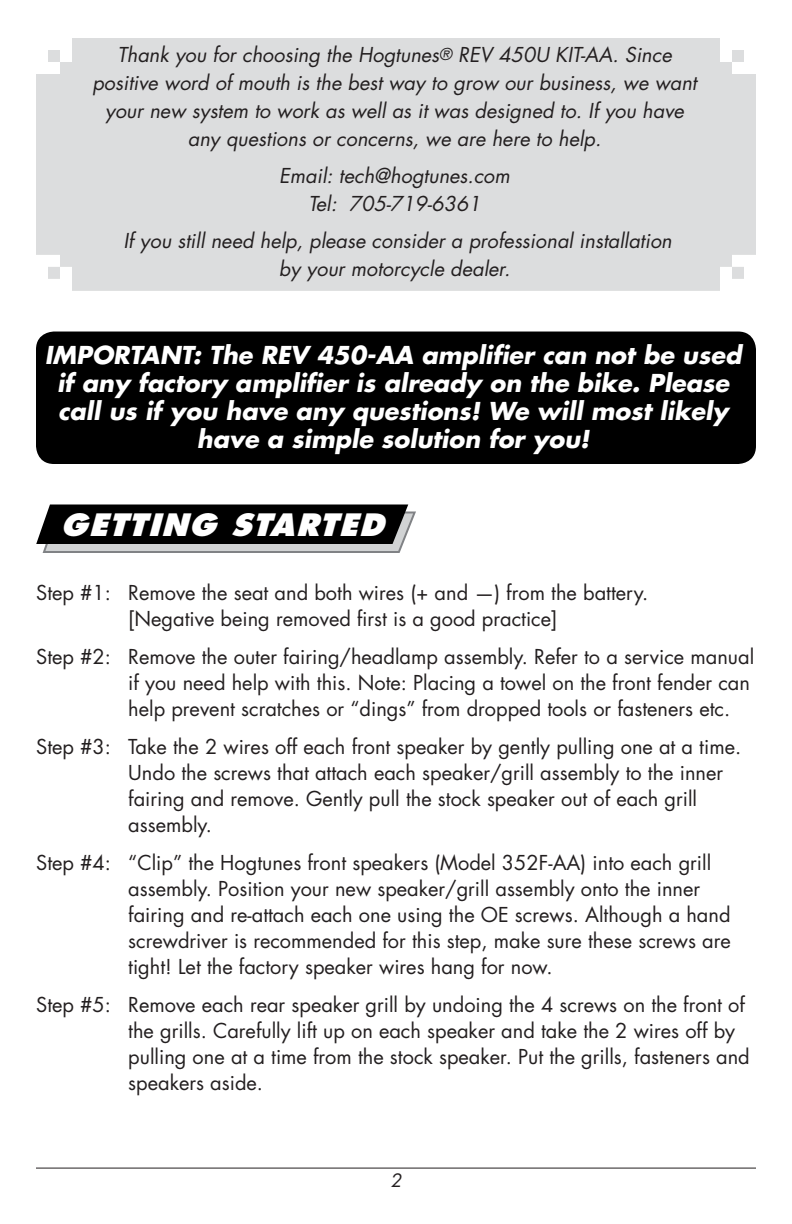
<style>
.page{position:relative;width:792px;height:1224px;background:#fff}
.page>*{position:absolute;margin:0;border:0;box-sizing:border-box;transform-origin:0 0}
.t1{font:italic 800 30px "Futura";color:#fff}
.t2{font:italic 700 24px/28px "Futura";color:#fff;text-align:center}
.t3{font:20px/26px "Futura";color:#231f20}
.t4{font:italic 20px/28px "Futura";color:#231f20;text-align:center}
.t5{font:italic 18px "Futura";color:#231f20}
.s1{font-size:16px}
</style>
<div class="page">
<div style="left:36px;top:332px;width:720px;height:132px;background:#000;border-radius:18px"></div>
<div style="left:36px;top:38px;width:720px;height:253px;background:#dcddde"></div>
<svg style="left:36px;top:504px;width:380px;height:49px;background:#313132"></svg>
<hr style="left:36px;top:1168px;width:720px;height:1px;background:#231f20">
<p class="t4" style="left:92px;top:41px;width:606px">Thank you for choosing the Hogtunes<span class="s1">®</span> REV 450U KIT-AA. Since positive word of mouth is the best way to grow our business, we want your new system to work as well as it was designed to. If you have any questions or concerns, we are here to help.</p>
<p class="t4" style="left:279px;top:162px;width:232px">Email: tech@hogtunes.com<br>Tel: 705-719-6361</p>
<p class="t4" style="left:123px;top:227px;width:550px">If you still need help, please consider a professional installation by your motorcycle dealer.</p>
<p class="t2" style="left:45px;top:341px;width:698px">Important: The REV 450-AA amplifier can not be used if any factory amplifier is already on the bike. Please call us if you have any questions! We will most likely have a simple solution for you!</p>
<h1 class="t1" style="left:60px;top:506px;width:335px">GETTING STARTED</h1>
<p class="t3" style="left:36px;top:580px;width:613px;text-align:center">Step #1: Remove the seat and both wires (+ and —) from the battery. [Negative being removed first is a good practice]</p>
<p class="t3" style="left:128px;top:644px;width:627px;text-indent:-92px">Step #2: Remove the outer fairing/headlamp assembly. Refer to a service manual if you need help with this. Note: Placing a towel on the front fender can help prevent scratches or “dings” from dropped tools or fasteners etc.</p>
<p class="t3" style="left:128px;top:734px;width:615px;text-indent:-92px">Step #3: Take the 2 wires off each front speaker by gently pulling one at a time.<br>Undo the screws that attach each speaker/grill assembly to the inner fairing and remove. Gently pull the stock speaker out of each grill assembly.</p>
<p class="t3" style="left:128px;top:850px;width:604px;text-indent:-92px">Step #4: “Clip” the Hogtunes front speakers (Model 352F-AA) into each grill assembly. Position your new speaker/grill assembly onto the inner fairing and re-attach each one using the OE screws. Although a hand screwdriver is recommended for this step, make sure these screws are tight! Let the factory speaker wires hang for now.</p>
<p class="t3" style="left:128px;top:992px;width:623px;text-indent:-92px">Step #5: Remove each rear speaker grill by undoing the 4 screws on the front of the grills. Carefully lift up on each speaker and take the 2 wires off by pulling one at a time from the stock speaker. Put the grills, fasteners and speakers aside.</p>
<p class="t5" style="left:390px;top:1169px;width:13px">2</p>
</div>
